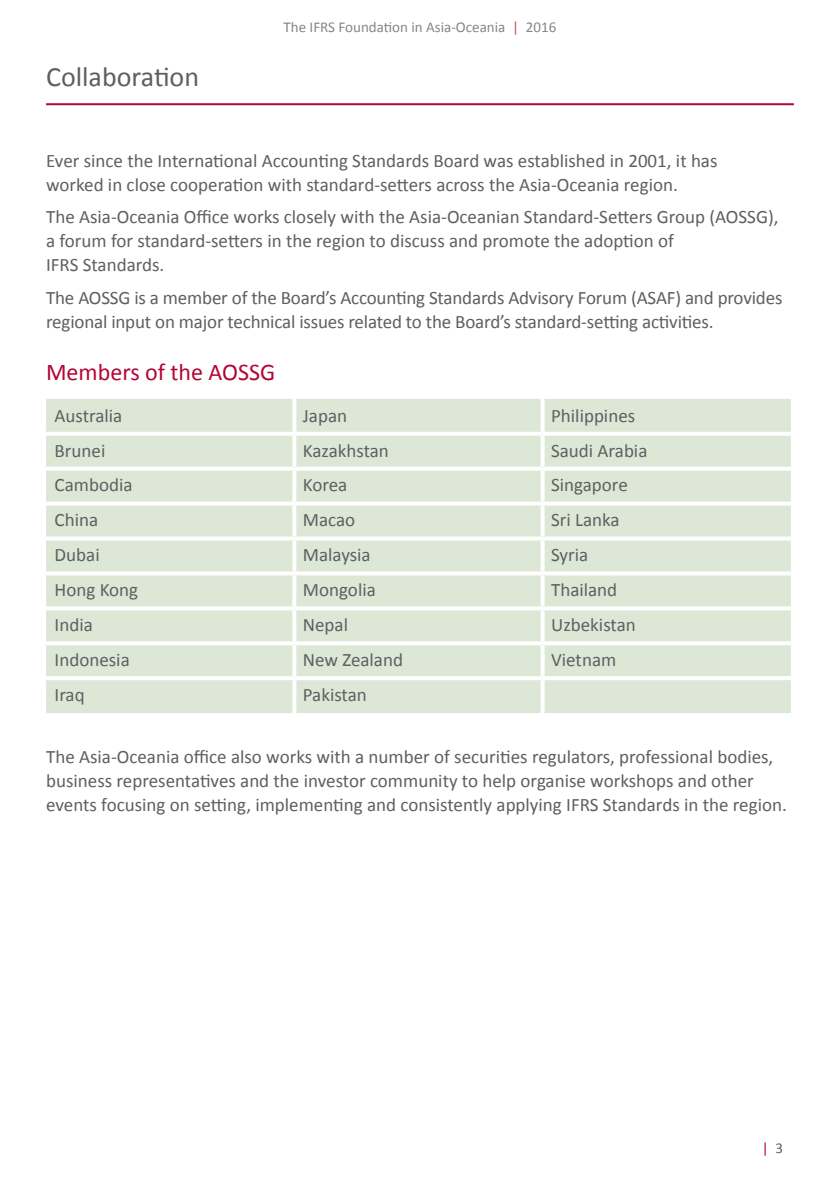
<style>
.page{position:relative;width:840px;height:1191px;background:#fff}
.page>*{position:absolute;margin:0;border:0;box-sizing:border-box;transform-origin:0 0}
.alternative_page_hea{font:28px "Calibri";color:#5f5f62}
.level_1_heading{font:24px "Calibri";color:#b30437}
.para{font:19px/24px "Calibri";color:#5f5f62}
.t1{font:15px "Calibri";color:#848689}
.Chapter_marker_text{font:15px "Calibri";color:#b30437}
.s1{color:#c35258}
.s2{color:#5f5f62}
</style>
<div class="page">
<hr style="left:46px;top:103px;width:747px;height:2px;background:#b30437">
<div style="left:46px;top:399px;width:744px;height:314px;background:#dde7d5"></div>
<svg style="left:292px;top:399px;width:4px;height:33px"></svg>
<svg style="left:540px;top:399px;width:4px;height:33px"></svg>
<hr style="left:46px;top:432px;width:248px;height:4px;background:#fff">
<hr style="left:294px;top:432px;width:248px;height:4px;background:#fff">
<svg style="left:292px;top:436px;width:4px;height:31px"></svg>
<hr style="left:542px;top:432px;width:248px;height:4px;background:#fff">
<svg style="left:540px;top:436px;width:4px;height:31px"></svg>
<svg style="left:46px;top:467px;width:248px;height:4px"></svg>
<svg style="left:294px;top:467px;width:248px;height:4px"></svg>
<svg style="left:292px;top:471px;width:4px;height:30px"></svg>
<svg style="left:542px;top:467px;width:248px;height:4px"></svg>
<svg style="left:540px;top:471px;width:4px;height:30px"></svg>
<svg style="left:46px;top:501px;width:248px;height:4px"></svg>
<svg style="left:294px;top:501px;width:248px;height:4px"></svg>
<svg style="left:292px;top:505px;width:4px;height:31px"></svg>
<svg style="left:542px;top:501px;width:248px;height:4px"></svg>
<svg style="left:540px;top:505px;width:4px;height:31px"></svg>
<svg style="left:46px;top:536px;width:248px;height:4px"></svg>
<svg style="left:294px;top:536px;width:248px;height:4px"></svg>
<svg style="left:292px;top:540px;width:4px;height:31px"></svg>
<svg style="left:542px;top:536px;width:248px;height:4px"></svg>
<svg style="left:540px;top:540px;width:4px;height:31px"></svg>
<svg style="left:46px;top:571px;width:248px;height:4px"></svg>
<svg style="left:294px;top:571px;width:248px;height:4px"></svg>
<svg style="left:292px;top:575px;width:4px;height:31px"></svg>
<svg style="left:542px;top:571px;width:248px;height:4px"></svg>
<svg style="left:540px;top:575px;width:4px;height:31px"></svg>
<svg style="left:46px;top:606px;width:248px;height:4px"></svg>
<svg style="left:294px;top:606px;width:248px;height:4px"></svg>
<svg style="left:292px;top:610px;width:4px;height:31px"></svg>
<svg style="left:542px;top:606px;width:248px;height:4px"></svg>
<svg style="left:540px;top:610px;width:4px;height:31px"></svg>
<hr style="left:46px;top:641px;width:248px;height:4px;background:#fff">
<hr style="left:294px;top:641px;width:248px;height:4px;background:#fff">
<svg style="left:292px;top:645px;width:4px;height:31px"></svg>
<hr style="left:542px;top:641px;width:248px;height:4px;background:#fff">
<svg style="left:540px;top:645px;width:4px;height:31px"></svg>
<hr style="left:46px;top:676px;width:248px;height:4px;background:#fff">
<hr style="left:294px;top:676px;width:248px;height:4px;background:#fff">
<svg style="left:292px;top:680px;width:4px;height:33px"></svg>
<hr style="left:542px;top:676px;width:248px;height:4px;background:#fff">
<svg style="left:540px;top:680px;width:4px;height:33px"></svg>
<p class="alternative_page_hea" style="left:46px;top:59px;width:154px">Collaboration</p>
<p class="t1" style="left:283px;top:18px;width:274px">The IFRS Foundation in Asia-Oceania <span class="s1">|</span> 2016</p>
<p class="para" style="left:46px;top:149px;width:672px">Ever since the International Accounting Standards Board was established in 2001, it has worked in close cooperation with standard-setters across the Asia-Oceania region.</p>
<p class="para" style="left:46px;top:205px;width:733px">The Asia-Oceania Office works closely with the Asia-Oceanian Standard-Setters Group (AOSSG), a forum for standard-setters in the region to discuss and promote the adoption of<br>IFRS Standards.</p>
<p class="para" style="left:46px;top:286px;width:737px">The AOSSG is a member of the Board’s Accounting Standards Advisory Forum (ASAF) and provides regional input on major technical issues related to the Board’s standard‑setting activities.</p>
<p class="level_1_heading" style="left:46px;top:356px;width:231px">Members of the AOSSG</p>
<p class="para" style="left:55px;top:403px;width:69px">Australia</p>
<p class="para" style="left:303px;top:403px;width:46px">Japan</p>
<p class="para" style="left:551px;top:403px;width:86px">Philippines</p>
<p class="para" style="left:55px;top:438px;width:52px">Brunei</p>
<p class="para" style="left:303px;top:438px;width:87px">Kazakhstan</p>
<p class="para" style="left:551px;top:438px;width:98px">Saudi Arabia</p>
<p class="para" style="left:55px;top:473px;width:79px">Cambodia</p>
<p class="para" style="left:303px;top:473px;width:46px">Korea</p>
<p class="para" style="left:551px;top:473px;width:78px">Singapore</p>
<p class="para" style="left:55px;top:508px;width:45px">China</p>
<p class="para" style="left:303px;top:508px;width:54px">Macao</p>
<p class="para" style="left:551px;top:508px;width:70px">Sri Lanka</p>
<p class="para" style="left:55px;top:543px;width:47px">Dubai</p>
<p class="para" style="left:303px;top:543px;width:69px">Malaysia</p>
<p class="para" style="left:551px;top:543px;width:39px">Syria</p>
<p class="para" style="left:55px;top:578px;width:85px">Hong Kong</p>
<p class="para" style="left:303px;top:578px;width:74px">Mongolia</p>
<p class="para" style="left:551px;top:578px;width:68px">Thailand</p>
<p class="para" style="left:55px;top:613px;width:40px">India</p>
<p class="para" style="left:303px;top:613px;width:47px">Nepal</p>
<p class="para" style="left:551px;top:613px;width:86px">Uzbekistan</p>
<p class="para" style="left:55px;top:648px;width:77px">Indonesia</p>
<p class="para" style="left:303px;top:648px;width:102px">New Zealand</p>
<p class="para" style="left:551px;top:648px;width:67px">Vietnam</p>
<p class="para" style="left:55px;top:682px;width:32px">Iraq</p>
<p class="para" style="left:303px;top:682px;width:65px">Pakistan</p>
<p class="para" style="left:46px;top:744px;width:741px">The Asia-Oceania office also works with a number of securities regulators, professional bodies, business representatives and the investor community to help organise workshops and other events focusing on setting, implementing and consistently applying IFRS Standards in the region.</p>
<p class="Chapter_marker_text" style="left:761px;top:1138px;width:23px">| <span class="s2">3</span></p>
</div>
